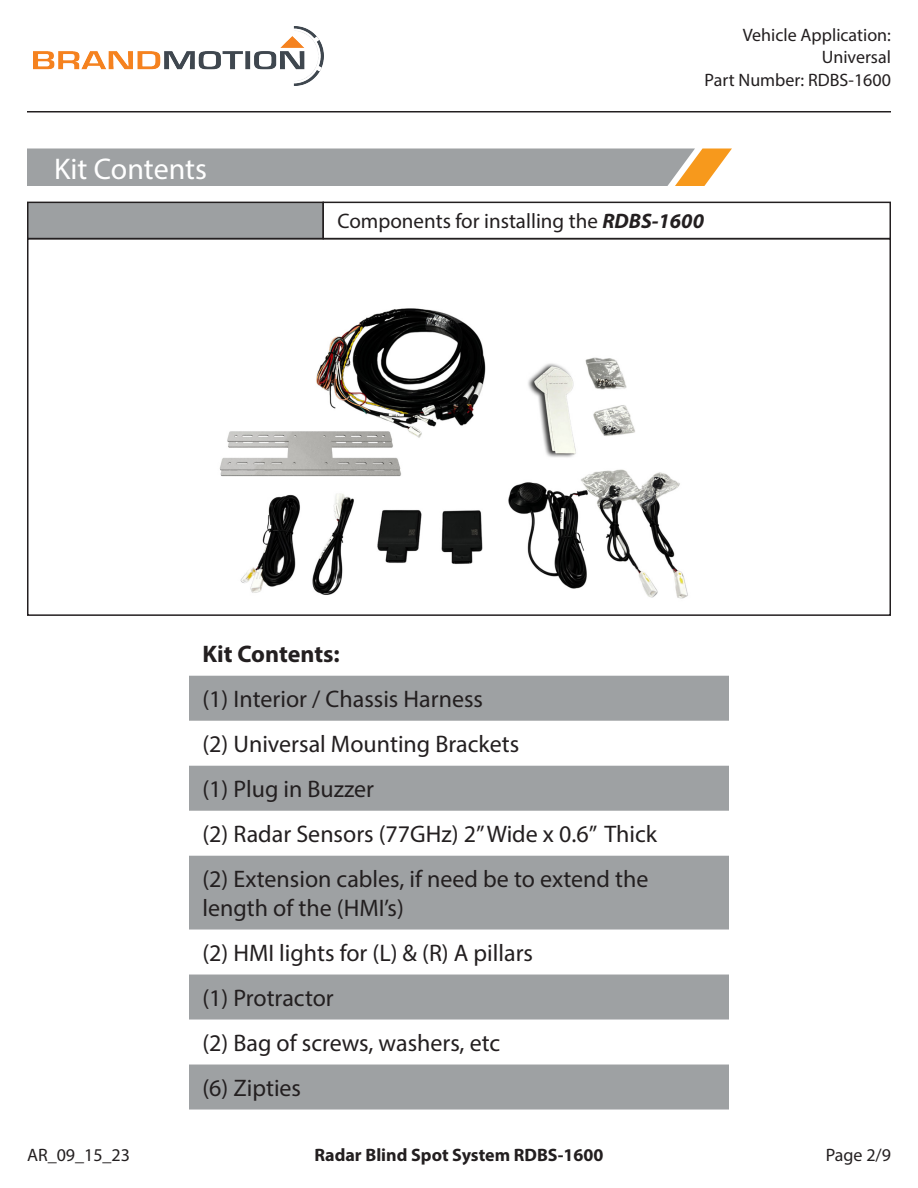
<style>
.page{position:relative;width:918px;height:1188px;background:#fff}
.page>*{position:absolute;margin:0;border:0;box-sizing:border-box;transform-origin:0 0}
.t1{font:30px "Myriad Pro";color:#fff}
.t2{font:24px/28.8px "Myriad Pro";color:#231f20}
.t3{font:700 24px "Myriad Pro";color:#231f20}
.t4{font:21px "Myriad Pro";color:#231f20}
.t5{font:18px/22.5px "Myriad Pro";color:#231f20;text-align:right}
.t6{font:700 18px "Myriad Pro";color:#231f20}
.s1{font-weight:700;font-style:italic}
</style>
<div class="page">
<img style="left:33px;top:27px;width:290px;height:58px">
<hr style="left:27px;top:111px;width:864px;height:1px;background:#231f20">
<svg style="left:27px;top:148px;width:705px;height:38px"></svg>
<div style="left:28px;top:202px;width:295px;height:37px;background:#9da0a2"></div>
<div style="left:27px;top:202px;width:297px;height:37px;border:2px solid #231f20"></div>
<div style="left:27px;top:238px;width:864px;height:378px;border:2px solid #231f20"></div>
<div style="left:322px;top:202px;width:569px;height:37px;border:2px solid #231f20"></div>
<img style="left:219px;top:308px;width:469px;height:291px">
<svg style="left:189px;top:676px;width:540px;height:434px;fill:#9ea1a3"></svg>
<p class="t1" style="left:54px;top:150px;width:155px">Kit Contents</p>
<p class="t5" style="left:705px;top:23px;width:188px">Vehicle Application:<br>Universal<br>Part Number: RDBS-1600</p>
<p class="t4" style="left:338px;top:208px;width:368px">Components for installing the <span class="s1">RDBS-1600</span></p>
<p class="t3" style="left:202px;top:638px;width:139px">Kit Contents:</p>
<p class="t2" style="left:202px;top:684px;width:282px">(1) Interior / Chassis Harness</p>
<p class="t2" style="left:202px;top:729px;width:318px">(2) Universal Mounting Brackets</p>
<p class="t2" style="left:202px;top:774px;width:173px">(1) Plug in Buzzer</p>
<p class="t2" style="left:202px;top:819px;width:456px">(2) Radar Sensors (77GHz) 2” Wide x 0.6” Thick</p>
<p class="t2" style="left:202px;top:864px;width:448px">(2) Extension cables, if need be to extend the length of the (HMI’s)</p>
<p class="t2" style="left:202px;top:938px;width:332px">(2) HMI lights for (L) &amp; (R) A pillars</p>
<p class="t2" style="left:202px;top:983px;width:133px">(1) Protractor</p>
<p class="t2" style="left:202px;top:1028px;width:299px">(2) Bag of screws, washers, etc</p>
<p class="t2" style="left:202px;top:1073px;width:100px">(6) Zipties</p>
<p class="t5" style="left:27px;top:1143px;width:105px">AR_09_15_23</p>
<p class="t6" style="left:314px;top:1143px;width:291px">Radar Blind Spot System RDBS-1600</p>
<p class="t5" style="left:826px;top:1143px;width:67px">Page 2/9</p>
</div>
